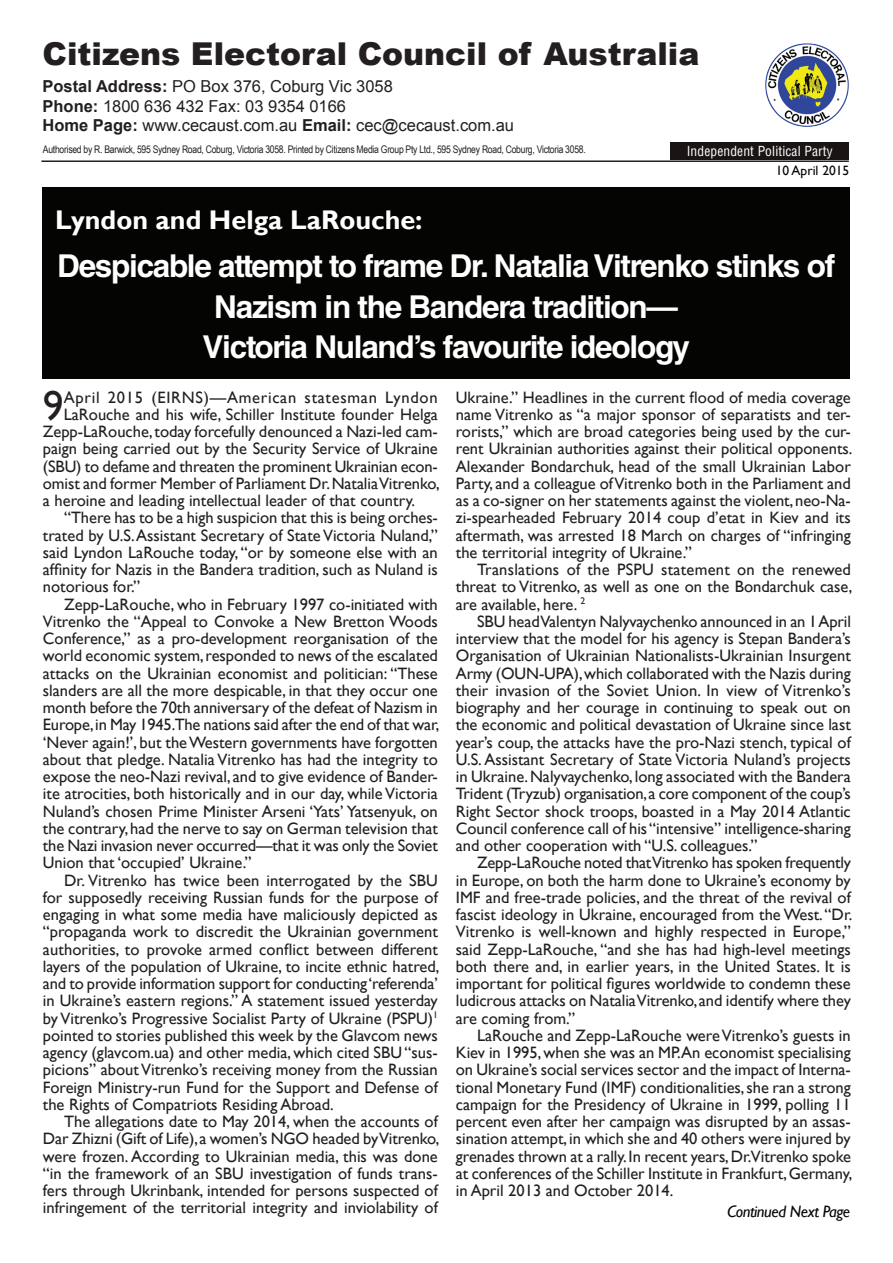
<style>
.page{position:relative;width:893px;height:1263px;background:#fff}
.page>*{position:absolute;margin:0;border:0;box-sizing:border-box;transform-origin:0 0}
.bt1{font:41.85px "Gill Sans";color:#231f20}
.bt1-2{font:700 31.5px/40.5px "Helvetica LT Std";letter-spacing:-.04em;color:#fff;text-align:center}
.hl16{font:900 31.5px "Arial";color:#231f20}
.Heading_2{font:700 27px "Gill Sans";color:#fff}
.bt1-3{font:16.5px/17.2px "Gill Sans";color:#231f20;text-align:justify}
.t1{font:16.5px "Arial";color:#231f20}
.bt1-4{font:16.5px "Gill Sans";letter-spacing:.045em;color:#231f20}
.bt1-5{font:italic 16.5px "Gill Sans";letter-spacing:-.025em;color:#040503}
.bt1-6{font:condensed 13.5px "Helvetica LT Std";letter-spacing:.01em;color:#fff}
.bt1-7{font:13.5px "Gill Sans";color:#040503}
.t2{font:10.5px "Arial Narrow";letter-spacing:-.025em;color:#231f20}
.s1{font-weight:700}
</style>
<div class="page">
<div style="left:670px;top:142px;width:179px;height:18px;background:#1a1415"></div>
<img style="left:765px;top:43px;width:84px;height:84px">
<hr style="left:41px;top:160px;width:808px;height:2px;background:#231f20">
<div style="left:43px;top:187px;width:807px;height:191px;background:#040503"></div>
<p class="hl16" style="left:43px;top:31px;width:658px">Citizens Electoral Council of Australia</p>
<p class="t1" style="left:43px;top:75px;width:352px"><span class="s1">Postal Address:</span> PO Box 376, Coburg Vic 3058</p>
<p class="t1" style="left:43px;top:95px;width:305px"><span class="s1">Phone:</span> 1800 636 432 Fax: 03 9354 0166</p>
<p class="t1" style="left:43px;top:114px;width:473px"><span class="s1">Home Page:</span> www.cecaust.com.au <span class="s1">Email:</span> cec@cecaust.com.au</p>
<p class="t2" style="left:43px;top:142px;width:544px">Authorised by R. Barwick, 595 Sydney Road, Coburg, Victoria 3058. Printed by Citizens Media Group Pty Ltd., 595 Sydney Road, Coburg, Victoria 3058.</p>
<p class="bt1-6" style="left:687px;top:143px;width:147px">Independent Political Party</p>
<p class="bt1-7" style="left:776px;top:163px;width:75px">10 April 2015</p>
<p class="Heading_2" style="left:55px;top:204px;width:369px">Lyndon and Helga LaRouche:</p>
<p class="bt1-2" style="left:57px;top:246px;width:779px">Despicable attempt to frame Dr. Natalia Vitrenko stinks of<br>Nazism in the Bandera tradition—</p>
<p class="bt1-2" style="left:203px;top:327px;width:489px">Victoria Nuland’s favourite ideology</p>
<p class="bt1" style="left:43px;top:381px;width:22px">9</p>
<p class="bt1-4" style="left:64px;top:387px;width:375px">April 2015 (EIRNS)—American statesman Lyndon</p>
<p class="bt1-3" style="left:64px;top:406px;width:376px">LaRouche and his wife, Schiller Institute founder Helga</p>
<p class="bt1-3" style="left:43px;top:423px;width:396px">Zepp-LaRouche, today forcefully denounced a Nazi-led cam-</p>
<p class="bt1-3" style="left:43px;top:440px;width:396px">paign being carried out by the Security Service of Ukraine</p>
<p class="bt1-3" style="left:43px;top:458px;width:396px">(SBU) to defame and threaten the prominent Ukrainian econ-</p>
<p class="bt1-3" style="left:43px;top:475px;width:398px">omist and former Member of Parliament Dr. Natalia Vitrenko,</p>
<p class="bt1-3" style="left:43px;top:492px;width:374px">a heroine and leading intellectual leader of that country.</p>
<p class="bt1-3" style="left:43px;top:509px;width:396px;text-indent:21px">“There has to be a high suspicion that this is being orches&shy;trated by U.S. Assistant Secretary of State Victoria Nuland,” said Lyndon LaRouche today, “or by someone else with an affinity for Nazis in the Bandera tradition, such as Nuland is notorious for.”</p>
<p class="bt1-3" style="left:43px;top:596px;width:398px;text-indent:21px">Zepp-LaRouche, who in February 1997 co-initiated with Vitrenko the “Appeal to Convoke a New Bretton Woods Conference,” as a pro-development reorganisation of the world economic system, responded to news of the escalated attacks on the Ukrainian economist and politician: “These slanders are all the more despicable, in that they occur one month before the 70th anniversary of the defeat of Nazism in Europe, in May 1945.The nations said after the end of that war, ‘Never again!’, but the Western governments have forgotten about that pledge. Natalia Vitrenko has had the integrity to expose the neo-Nazi revival, and to give evidence of Bander&shy;ite atrocities, both historically and in our day, while Victoria Nuland’s chosen Prime Minister Arseni ‘Yats’ Yatsenyuk, on the contrary, had the nerve to say on German television that the Nazi invasion never occurred—that it was only the Soviet Union that ‘occupied’ Ukraine.”</p>
<p class="bt1-3" style="left:43px;top:872px;width:398px;text-indent:21px">Dr. Vitrenko has twice been interrogated by the SBU for supposedly receiving Russian funds for the purpose of engaging in what some media have maliciously depicted as “propaganda work to discredit the Ukrainian government authorities, to provoke armed conflict between different layers of the population of Ukraine, to incite ethnic hatred, and to provide information support for conducting ‘referenda’ in Ukraine’s eastern regions.” A statement issued yesterday by Vitrenko’s Progressive Socialist Party of Ukraine (PSPU)<sup>1 </sup>pointed to stories published this week by the Glavcom news agency (glavcom.ua) and other media, which cited SBU “sus&shy;picions” about Vitrenko’s receiving money from the Russian Foreign Ministry-run Fund for the Support and Defense of the Rights of Compatriots Residing Abroad.</p>
<p class="bt1-3" style="left:43px;top:1113px;width:398px;text-indent:21px">The allegations date to May 2014, when the accounts of Dar Zhizni (Gift of Life), a women’s NGO headed by Vitrenko, were frozen. According to Ukrainian media, this was done “in the framework of an SBU investigation of funds trans&shy;fers through Ukrinbank, intended for persons suspected of infringement of the territorial integrity and inviolability of</p>
<p class="bt1-3" style="left:456px;top:389px;width:398px">Ukraine.” Headlines in the current flood of media coverage name Vitrenko as “a major sponsor of separatists and ter&shy;rorists,” which are broad categories being used by the cur&shy;rent Ukrainian authorities against their political opponents.<br>Alexander Bondarchuk, head of the small Ukrainian Labor Party, and a colleague of Vitrenko both in the Parliament and as a co-signer on her statements against the violent, neo-Na&shy;zi-spearheaded February 2014 coup d’etat in Kiev and its aftermath, was arrested 18 March on charges of “infringing the territorial integrity of Ukraine.”</p>
<p class="bt1-3" style="left:456px;top:561px;width:398px;text-indent:21px">Translations of the PSPU statement on the renewed threat to Vitrenko, as well as one on the Bondarchuk case, are available, here. <sup>2</sup></p>
<p class="bt1-3" style="left:456px;top:613px;width:397px;text-indent:21px">SBU head Valentyn Nalyvaychenko announced in an 1 April interview that the model for his agency is Stepan Bandera’s Organisation of Ukrainian Nationalists-Ukrainian Insurgent Army (OUN-UPA), which collaborated with the Nazis during their invasion of the Soviet Union. In view of Vitrenko’s biography and her courage in continuing to speak out on the economic and political devastation of Ukraine since last year’s coup, the attacks have the pro-Nazi stench, typical of U.S. Assistant Secretary of State Victoria Nuland’s projects in Ukraine. Nalyvaychenko, long associated with the Bandera Trident (Tryzub) organisation, a core component of the coup’s Right Sector shock troops, boasted in a May 2014 Atlantic Council conference call of his “intensive” intelligence-sharing and other cooperation with “U.S. colleagues.”</p>
<p class="bt1-3" style="left:456px;top:854px;width:398px;text-indent:21px">Zepp-LaRouche noted that Vitrenko has spoken frequently in Europe, on both the harm done to Ukraine’s economy by IMF and free-trade policies, and the threat of the revival of fascist ideology in Ukraine, encouraged from the West. “Dr.<br>Vitrenko is well-known and highly respected in Europe,” said Zepp-LaRouche, “and she has had high-level meetings both there and, in earlier years, in the United States. It is important for political figures worldwide to condemn these ludicrous attacks on Natalia Vitrenko, and identify where they are coming from.”</p>
<p class="bt1-3" style="left:456px;top:1027px;width:398px;text-indent:21px">LaRouche and Zepp-LaRouche were Vitrenko’s guests in Kiev in 1995, when she was an MP.An economist specialising on Ukraine’s social services sector and the impact of Interna&shy;tional Monetary Fund (IMF) conditionalities, she ran a strong campaign for the Presidency of Ukraine in 1999, polling 11 percent even after her campaign was disrupted by an assas&shy;sination attempt, in which she and 40 others were injured by grenades thrown at a rally. In recent years, Dr.Vitrenko spoke at conferences of the Schiller Institute in Frankfurt, Germany, in April 2013 and October 2014.</p>
<p class="bt1-5" style="left:727px;top:1202px;width:125px">Continued Next Page</p>
</div>
